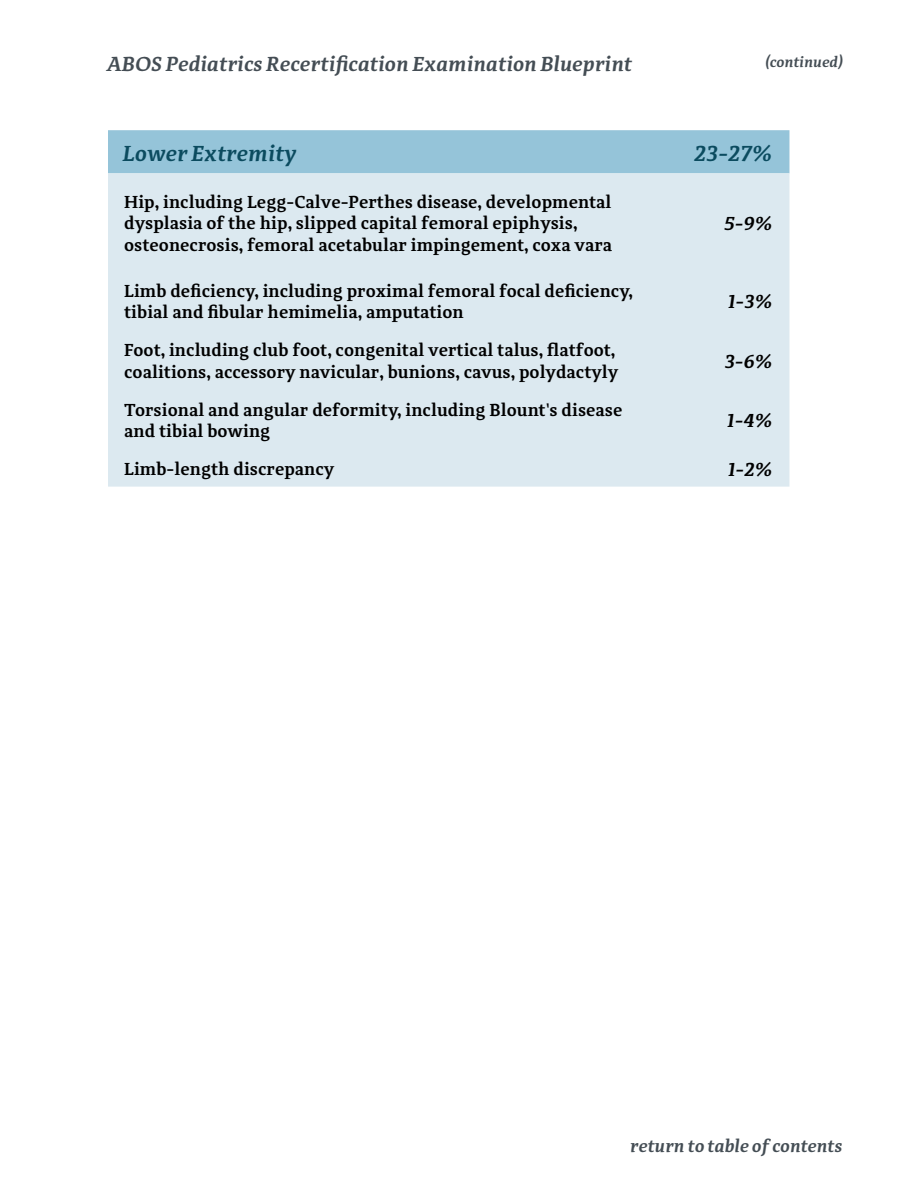
<style>
.page{position:relative;width:918px;height:1188px;background:#fff}
.page>*{position:absolute;margin:0;border:0;box-sizing:border-box;transform-origin:0 0}
.t1{font:italic 600 22.5px "Adagio Serif";color:#0b4b5f}
.t2{font:italic 600 21px "Adagio Serif";color:#444d54}
.t3{font:italic 600 19.5px "Adagio Serif";color:#000}
.t4{font:600 18px/21.6px "Adagio Serif";color:#000}
.t5{font:italic 600 18px "Adagio Serif";color:#444d54}
.t6{font:italic 600 15px "Adagio Serif";color:#444d54}
</style>
<div class="page">
<div style="left:108px;top:130px;width:681px;height:43px;background:#95c4d9"></div>
<div style="left:108px;top:173px;width:681px;height:314px;background:#dce9f0"></div>
<p class="t2" style="left:108px;top:51px;width:527px">ABOS Pediatrics Recertification Examination Blueprint</p>
<p class="t6" style="left:766px;top:52px;width:79px">(continued)</p>
<p class="t1" style="left:124px;top:139px;width:175px">Lower Extremity</p>
<p class="t1" style="left:695px;top:139px;width:79px">23-27%</p>
<p class="t4" style="left:124px;top:191px;width:490px">Hip, including Legg-Calve-Perthes disease, developmental dysplasia of the hip, slipped capital femoral epiphysis, osteonecrosis, femoral acetabular impingement, coxa vara</p>
<p class="t3" style="left:725px;top:211px;width:50px">5-9%</p>
<p class="t4" style="left:124px;top:280px;width:510px">Limb deficiency, including proximal femoral focal deficiency, tibial and fibular hemimelia, amputation</p>
<p class="t3" style="left:728px;top:289px;width:46px">1-3%</p>
<p class="t4" style="left:124px;top:339px;width:496px">Foot, including club foot, congenital vertical talus, flatfoot, coalitions, accessory navicular, bunions, cavus, polydactyly</p>
<p class="t3" style="left:726px;top:349px;width:49px">3-6%</p>
<p class="t4" style="left:124px;top:399px;width:500px">Torsional and angular deformity, including Blount's disease and tibial bowing</p>
<p class="t3" style="left:728px;top:408px;width:47px">1-4%</p>
<p class="t4" style="left:124px;top:458px;width:212px">Limb-length discrepancy</p>
<p class="t3" style="left:728px;top:457px;width:46px">1-2%</p>
<p class="t5" style="left:631px;top:1135px;width:214px">return to table of contents</p>
</div>
